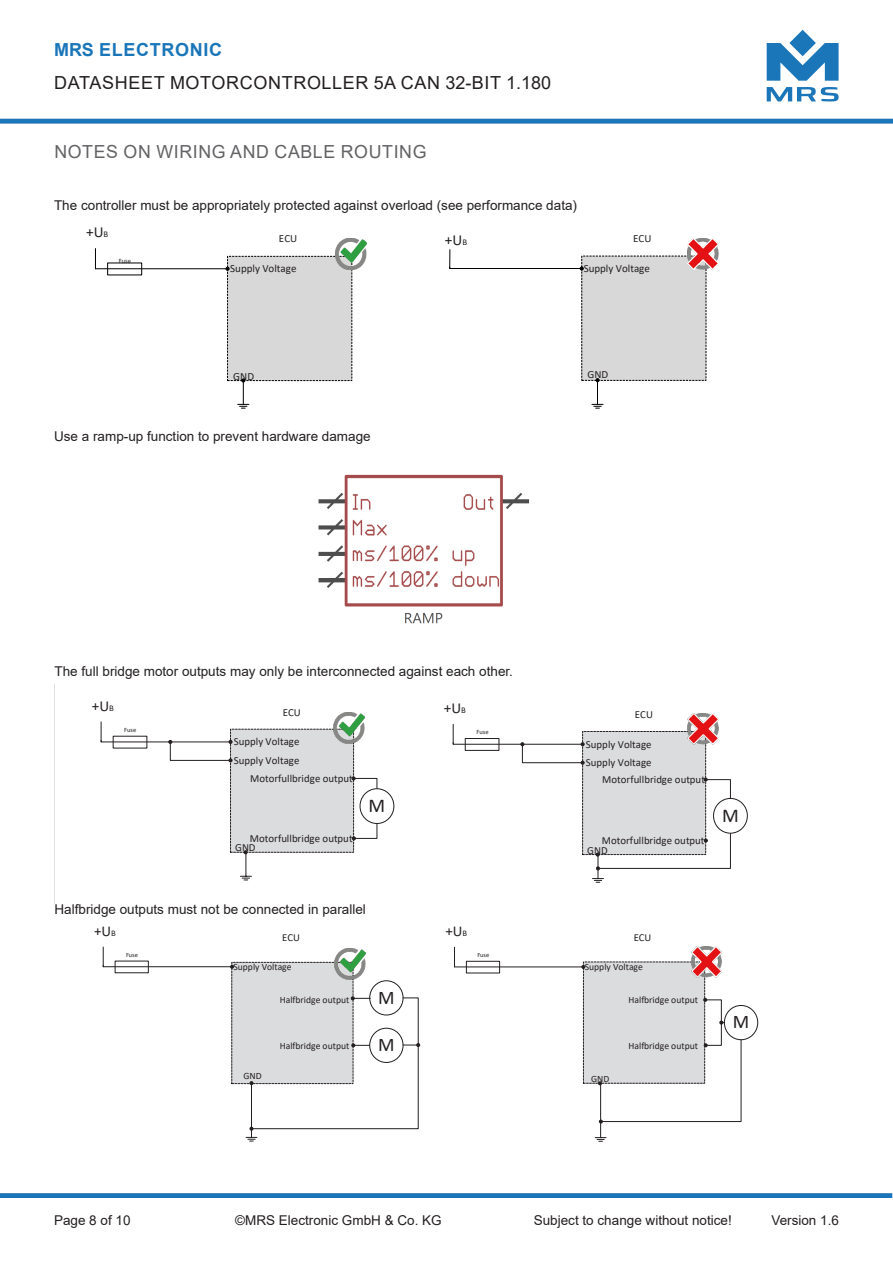
<style>
.page{position:relative;width:893px;height:1263px;background:#fff}
.page>*{position:absolute;margin:0;border:0;box-sizing:border-box;transform-origin:0 0}
.t1{font:19.5px "Calibri";color:#231f20}
.t2{font:19.2px "Calibri";color:#231f20}
.t3{font:18px "Arial";letter-spacing:.035em;color:#231f20}
.t4{font:18px "Arial";letter-spacing:.035em;color:#636366}
.t5{font:700 18px "Arial";letter-spacing:.035em;color:#1b76b9}
.t6{font:15.3px "Calibri";color:#231f20}
.t7{font:15px "Calibri";color:#231f20}
.t8{font:13.5px "Arial";color:#231f20}
.t9{font:10.95px "Calibri";color:#231f20}
.t10{font:10.8px "Calibri";color:#231f20}
.t11{font:10.65px "Calibri";color:#231f20}
.t12{font:9.6px "Calibri";color:#231f20}
.t13{font:6.6px "Calibri";color:#231f20}
.t14{font:6.45px "Calibri";color:#231f20}
.s1{font-size:8.7px}
.s2{font-size:8.55px}
</style>
<div class="page">
<svg style="left:767px;top:87px;width:72px;height:14px"></svg>
<svg style="left:767px;top:30px;width:72px;height:51px"></svg>
<div style="left:0;top:1193px;width:892px;height:5px;background:#1b76b9"></div>
<hr style="left:0;top:119px;width:893px;height:4px;background:#1b76b9">
<div style="left:228px;top:256px;width:124px;height:125px;background:#d8d8d8"></div>
<div style="left:227px;top:256px;width:125px;height:125px;border:1px dashed #000"></div>
<svg style="left:95px;top:249px;width:134px;height:21px"></svg>
<svg style="left:238px;top:379px;width:11px;height:30px"></svg>
<img style="left:335px;top:239px;width:31px;height:31px">
<div style="left:582px;top:256px;width:124px;height:124px;background:#d8d8d8"></div>
<svg style="left:449px;top:250px;width:134px;height:20px"></svg>
<svg style="left:592px;top:378px;width:11px;height:31px"></svg>
<img style="left:688px;top:239px;width:31px;height:31px">
<img style="left:318px;top:474px;width:212px;height:150px">
<svg style="left:102px;top:946px;width:657px;height:192px"></svg>
<div style="left:583px;top:962px;width:122px;height:121px;background:#dbdcde"></div>
<div style="left:583px;top:962px;width:122px;height:121px;border:1px dashed #231f20"></div>
<div style="left:232px;top:962px;width:121px;height:121px;background:#dbdcde"></div>
<svg style="left:454px;top:947px;width:131px;height:21px"></svg>
<svg style="left:103px;top:947px;width:131px;height:21px"></svg>
<img style="left:691px;top:947px;width:30px;height:30px">
<img style="left:335px;top:949px;width:31px;height:30px">
<div style="left:370px;top:981px;width:33px;height:34px;background:#fff;border-radius:50%"></div>
<div style="left:370px;top:981px;width:33px;height:34px;border:1px solid #231f20;border-radius:50%"></div>
<div style="left:724px;top:1005px;width:34px;height:35px;background:#fff;border-radius:50%"></div>
<div style="left:724px;top:1005px;width:34px;height:35px;border:1px solid #231f20;border-radius:50%"></div>
<svg style="left:595px;top:998px;width:146px;height:144px"></svg>
<svg style="left:246px;top:997px;width:174px;height:145px"></svg>
<svg style="left:54px;top:684px;width:694px;height:220px"></svg>
<div style="left:231px;top:729px;width:123px;height:123px;background:#dbdcde"></div>
<div style="left:230px;top:729px;width:124px;height:123px;border:1px dashed #231f20"></div>
<svg style="left:352px;top:777px;width:25px;height:12px"></svg>
<svg style="left:101px;top:722px;width:131px;height:40px"></svg>
<svg style="left:240px;top:850px;width:11px;height:31px"></svg>
<img style="left:334px;top:712px;width:31px;height:31px">
<div style="left:583px;top:731px;width:123px;height:123px;background:#dbdcde"></div>
<div style="left:582px;top:731px;width:124px;height:124px;border:1px dashed #231f20"></div>
<svg style="left:453px;top:724px;width:131px;height:40px"></svg>
<img style="left:687px;top:714px;width:31px;height:30px">
<svg style="left:352px;top:823px;width:25px;height:17px"></svg>
<svg style="left:592px;top:833px;width:139px;height:50px"></svg>
<div style="left:360px;top:789px;width:34px;height:34px;background:#fff;border-radius:50%"></div>
<div style="left:360px;top:789px;width:34px;height:35px;border:1px solid #231f20;border-radius:50%"></div>
<div style="left:713px;top:798px;width:34px;height:35px;background:#fff;border-radius:50%"></div>
<div style="left:713px;top:798px;width:34px;height:35px;border:1px solid #231f20;border-radius:50%"></div>
<svg style="left:704px;top:778px;width:27px;height:21px"></svg>
<h3 class="t5" style="left:54px;top:37px;width:169px">MRS ELECTRONIC</h3>
<h3 class="t3" style="left:54px;top:70px;width:498px">DATASHEET MOTORCONTROLLER 5A CAN 32-BIT 1.180</h3>
<p class="t4" style="left:54px;top:139px;width:374px">NOTES ON WIRING AND CABLE ROUTING</p>
<p class="t8" style="left:54px;top:196px;width:524px">The controller must be appropriately protected against overload (see performance data)</p>
<p class="t6" style="left:86px;top:222px;width:24px">+U<span class="s1">B</span></p>
<p class="t9" style="left:230px;top:261px;width:68px">Supply Voltage</p>
<p class="t9" style="left:633px;top:231px;width:20px">ECU</p>
<p class="t9" style="left:279px;top:231px;width:20px">ECU</p>
<p class="t6" style="left:445px;top:229px;width:24px">+U<span class="s1">B</span></p>
<p class="t13" style="left:119px;top:256px;width:14px">Fuse</p>
<p class="t9" style="left:584px;top:261px;width:68px">Supply Voltage</p>
<p class="t9" style="left:233px;top:369px;width:22px">GND</p>
<p class="t8" style="left:54px;top:427px;width:318px">Use a ramp-up function to prevent hardware damage</p>
<p class="t9" style="left:588px;top:367px;width:22px">GND</p>
<p class="t8" style="left:54px;top:662px;width:460px">The full bridge motor outputs may only be interconnected against each other.</p>
<p class="t6" style="left:92px;top:695px;width:24px">+U<span class="s1">B</span></p>
<p class="t10" style="left:283px;top:705px;width:20px">ECU</p>
<p class="t6" style="left:444px;top:697px;width:24px">+U<span class="s1">B</span></p>
<p class="t14" style="left:124px;top:725px;width:14px">Fuse</p>
<p class="t10" style="left:234px;top:734px;width:67px">Supply Voltage</p>
<p class="t10" style="left:234px;top:753px;width:67px">Supply Voltage</p>
<p class="t10" style="left:250px;top:771px;width:104px">Motorfullbridge output</p>
<p class="t1" style="left:369px;top:792px;width:18px">M</p>
<p class="t14" style="left:476px;top:728px;width:14px">Fuse</p>
<p class="t10" style="left:635px;top:707px;width:20px">ECU</p>
<p class="t10" style="left:586px;top:736px;width:67px">Supply Voltage</p>
<p class="t10" style="left:586px;top:755px;width:67px">Supply Voltage</p>
<p class="t10" style="left:602px;top:772px;width:104px">Motorfullbridge output</p>
<p class="t10" style="left:250px;top:830px;width:104px">Motorfullbridge output</p>
<p class="t10" style="left:602px;top:833px;width:104px">Motorfullbridge output</p>
<p class="t10" style="left:235px;top:840px;width:22px">GND</p>
<p class="t10" style="left:587px;top:843px;width:22px">GND</p>
<p class="t1" style="left:722px;top:802px;width:18px">M</p>
<p class="t8" style="left:54px;top:899px;width:313px">Halfbridge outputs must not be connected in parallel</p>
<p class="t7" style="left:94px;top:921px;width:23px">+U<span class="s2">B</span></p>
<p class="t11" style="left:282px;top:930px;width:19px">ECU</p>
<p class="t7" style="left:445px;top:921px;width:23px">+U<span class="s2">B</span></p>
<p class="t11" style="left:634px;top:930px;width:19px">ECU</p>
<p class="t14" style="left:126px;top:950px;width:14px">Fuse</p>
<p class="t14" style="left:477px;top:950px;width:14px">Fuse</p>
<p class="t12" style="left:233px;top:960px;width:60px">Supply Voltage</p>
<p class="t12" style="left:585px;top:960px;width:60px">Supply Voltage</p>
<p class="t12" style="left:280px;top:993px;width:71px">Halfbridge output</p>
<p class="t2" style="left:378px;top:984px;width:18px">M</p>
<p class="t12" style="left:628px;top:993px;width:71px">Halfbridge output</p>
<p class="t2" style="left:733px;top:1009px;width:18px">M</p>
<p class="t12" style="left:280px;top:1039px;width:71px">Halfbridge output</p>
<p class="t2" style="left:378px;top:1031px;width:18px">M</p>
<p class="t12" style="left:628px;top:1039px;width:71px">Halfbridge output</p>
<p class="t12" style="left:243px;top:1069px;width:20px">GND</p>
<p class="t12" style="left:591px;top:1072px;width:20px">GND</p>
<p class="t8" style="left:54px;top:1211px;width:78px">Page 8 of 10</p>
<p class="t8" style="left:235px;top:1211px;width:208px">©MRS Electronic GmbH &amp; Co. KG</p>
<p class="t8" style="left:534px;top:1211px;width:200px">Subject to change without notice!</p>
<p class="t8" style="left:771px;top:1211px;width:69px">Version 1.6</p>
</div>
